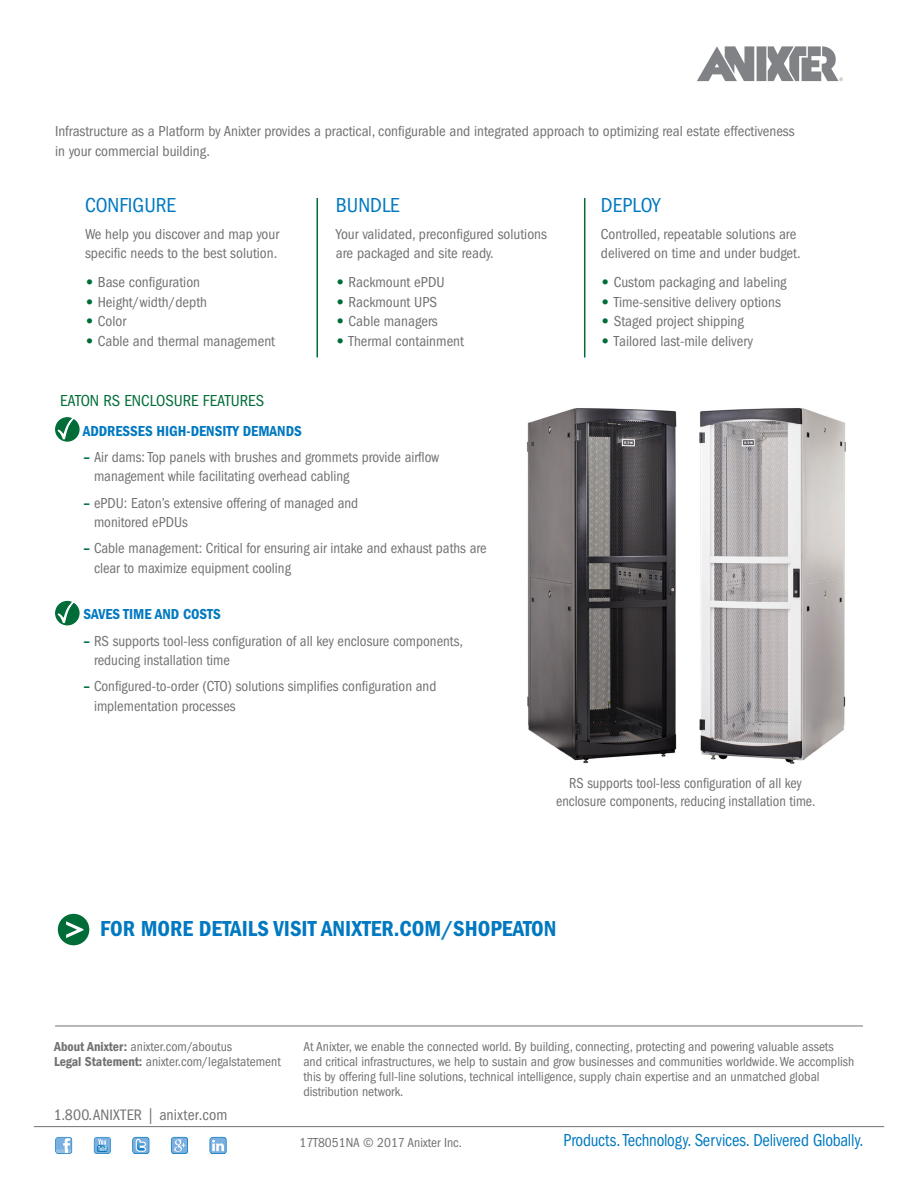
<style>
.page{position:relative;width:918px;height:1188px;background:#fff}
.page>*{position:absolute;margin:0;border:0;box-sizing:border-box;transform-origin:0 0}
.t1{font:22.5px "ITC Franklin Gothic Std Dm Cd";color:#0079c1}
.t2{font:condensed 21px "ITC Franklin Gothic Std";color:#0079c1}
.t3{font:condensed 18px "ITC Franklin Gothic Std";color:#0079c1;scale:.93 1}
.t4{font:condensed 16.5px "ITC Franklin Gothic Std";color:#006d38}
.t5{font:condensed 15.75px "ITC Franklin Gothic Std";letter-spacing:.01em;color:#717073}
.t6{font:condensed 15px/19.5px "ITC Franklin Gothic Std";color:#717073}
.t7{font:condensed 15px/18px "ITC Franklin Gothic Std";color:#717073;text-align:center;scale:.95 1}
.t8{font:15px "ITC Franklin Gothic Std Dm Cd";color:#0079c1}
.t9{font:condensed 13.5px/15px "ITC Franklin Gothic Std";color:#717073}
.s1{font-family:"ITC Franklin Gothic Std Hvy";font-stretch:normal;color:#006d38}
.s2{font-family:"ITC Franklin Gothic Std Dm Cd";font-stretch:normal;color:#006d38}
.s3{font-family:"ITC Franklin Gothic Std Dm Cd";font-stretch:normal}
</style>
<div class="page">
<div style="left:56px;top:418px;width:23px;height:23px;background:#006d38;border-radius:50%"></div>
<div style="left:55px;top:417px;width:25px;height:25px;border:2px solid #006d38;border-radius:50%"></div>
<svg style="left:57px;top:417px;width:18px;height:24px"></svg>
<div style="left:56px;top:602px;width:23px;height:23px;background:#006d38;border-radius:50%"></div>
<div style="left:55px;top:601px;width:25px;height:24px;border:2px solid #006d38;border-radius:50%"></div>
<svg style="left:57px;top:600px;width:18px;height:24px"></svg>
<hr style="left:317px;top:198px;width:1px;height:159px;background:#006d38">
<hr style="left:584px;top:198px;width:1px;height:159px;background:#006d38">
<img style="left:526px;top:408px;width:320px;height:356px">
<div style="left:58px;top:914px;width:31px;height:31px;background:#006d38;border-radius:50%"></div>
<svg style="left:66px;top:921px;width:17px;height:17px"></svg>
<div style="left:757px;top:46px;width:9px;height:35px;background:#808285"></div>
<svg style="left:697px;top:46px;width:57px;height:35px"></svg>
<svg style="left:768px;top:46px;width:75px;height:35px"></svg>
<hr style="left:34px;top:1126px;width:850px;height:1px;background:#717073">
<svg style="left:55px;top:1137px;width:17px;height:17px"></svg>
<svg style="left:132px;top:1137px;width:18px;height:17px"></svg>
<svg style="left:94px;top:1137px;width:17px;height:17px"></svg>
<svg style="left:171px;top:1137px;width:17px;height:17px"></svg>
<svg style="left:209px;top:1137px;width:18px;height:17px"></svg>
<hr style="left:55px;top:1026px;width:808px;height:1px;background:#717073">
<p class="t6" style="left:55px;top:122px;width:741px">Infrastructure as a Platform by Anixter provides a practical, configurable and integrated approach to optimizing real estate effectiveness in your commercial building.</p>
<h2 class="t2" style="left:85px;top:194px;width:93px">CONFIGURE</h2>
<p class="t6" style="left:85px;top:224px;width:196px">We help you discover and map your specific needs to the best solution.</p>
<p class="t6" style="left:85px;top:273px;width:117px"><span class="s1">•</span> Base configuration</p>
<p class="t6" style="left:85px;top:292px;width:124px"><span class="s1">•</span> Height/width/depth</p>
<p class="t6" style="left:85px;top:312px;width:43px"><span class="s1">•</span> Color</p>
<p class="t6" style="left:85px;top:331px;width:192px"><span class="s1">•</span> Cable and thermal management</p>
<p class="t4" style="left:60px;top:391px;width:206px">EATON RS ENCLOSURE FEATURES</p>
<h2 class="t2" style="left:336px;top:194px;width:66px">BUNDLE</h2>
<p class="t6" style="left:336px;top:224px;width:213px">Your validated, preconfigured solutions are packaged and site ready.</p>
<p class="t6" style="left:336px;top:273px;width:110px"><span class="s1">•</span> Rackmount ePDU</p>
<p class="t6" style="left:336px;top:292px;width:103px"><span class="s1">•</span> Rackmount UPS</p>
<p class="t6" style="left:336px;top:312px;width:103px"><span class="s1">•</span> Cable managers</p>
<p class="t6" style="left:336px;top:331px;width:130px"><span class="s1">•</span> Thermal containment</p>
<p class="t8" style="left:83px;top:422px;width:221px">ADDRESSES HIGH-DENSITY DEMANDS</p>
<p class="t6" style="left:94px;top:447px;width:347px;text-indent:-10px"><span class="s2">–</span> Air dams: Top panels with brushes and grommets provide airflow management while facilitating overhead cabling</p>
<p class="t6" style="left:94px;top:493px;width:266px;text-indent:-10px"><span class="s2">–</span> ePDU: Eaton’s extensive offering of managed and monitored ePDUs</p>
<p class="t6" style="left:94px;top:539px;width:394px;text-indent:-10px"><span class="s2">–</span> Cable management: Critical for ensuring air intake and exhaust paths are clear to maximize equipment cooling</p>
<p class="t8" style="left:83px;top:606px;width:139px">SAVES TIME AND COSTS</p>
<p class="t6" style="left:94px;top:631px;width:370px;text-indent:-10px"><span class="s2">–</span> RS supports tool-less configuration of all key enclosure components, reducing installation time</p>
<p class="t6" style="left:94px;top:677px;width:344px;text-indent:-10px"><span class="s2">–</span> Configured-to-order (CTO) solutions simplifies configuration and implementation processes</p>
<h2 class="t2" style="left:601px;top:194px;width:61px">DEPLOY</h2>
<p class="t6" style="left:601px;top:224px;width:201px">Controlled, repeatable solutions are delivered on time and under budget.</p>
<p class="t6" style="left:601px;top:273px;width:187px"><span class="s1">•</span> Custom packaging and labeling</p>
<p class="t6" style="left:601px;top:292px;width:181px"><span class="s1">•</span> Time-sensitive delivery options</p>
<p class="t6" style="left:601px;top:312px;width:144px"><span class="s1">•</span> Staged project shipping</p>
<p class="t6" style="left:601px;top:331px;width:154px"><span class="s1">•</span> Tailored last-mile delivery</p>
<p class="t7" style="left:556px;top:774px;width:275px">RS supports tool-less configuration of all key enclosure components, reducing installation time.</p>
<h1 class="t1" style="left:100px;top:916px;width:458px">FOR MORE DETAILS VISIT ANIXTER.COM/SHOPEATON</h1>
<p class="t9" style="left:54px;top:1039px;width:228px"><span class="s3">About Anixter:</span> anixter.com/aboutus<br><span class="s3">Legal Statement:</span> anixter.com/legalstatement</p>
<p class="t9" style="left:303px;top:1039px;width:553px">At Anixter, we enable the connected world. By building, connecting, protecting and powering valuable assets and critical infrastructures, we help to sustain and grow businesses and communities worldwide. We accomplish this by offering full-line solutions, technical intelligence, supply chain expertise and an unmatched global distribution network.</p>
<p class="t5" style="left:54px;top:1106px;width:175px">1.800.ANIXTER | anixter.com</p>
<p class="t9" style="left:299px;top:1135px;width:164px">17T8051NA © 2017 Anixter Inc.</p>
<p class="t3" style="left:563px;top:1130px;width:324px">Products. Technology. Services. Delivered Globally.</p>
</div>
